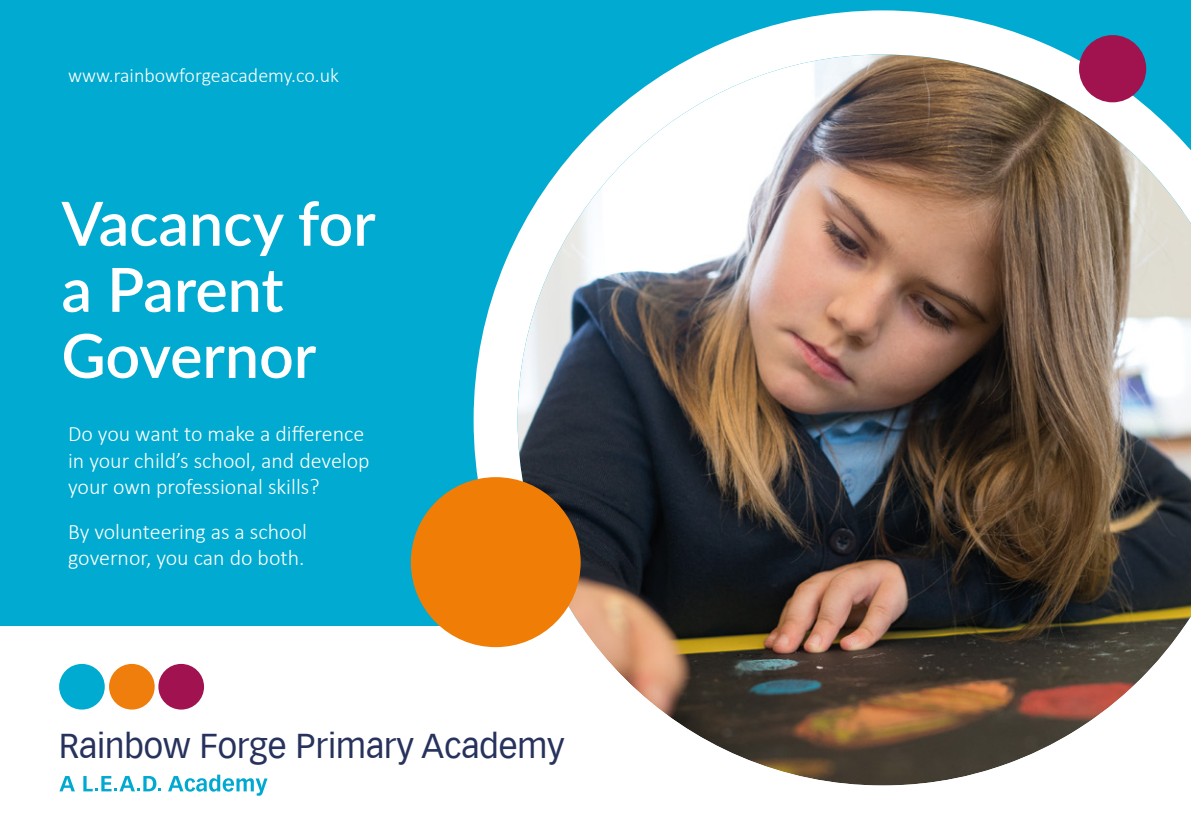
<style>
.page{position:relative;width:1191px;height:840px;background:#fff}
.page>*{position:absolute;margin:0;border:0;box-sizing:border-box;transform-origin:0 0}
.t1{font:600 60.8px/66px "Lato";color:#fff}
.t2{font:33.6px "Vectora LH";color:#27325d}
.t3{font:300 22px/26.4px "Calibri";color:#fff}
.t4{font:300 20px "Calibri";color:#fff}
</style>
<div class="page">
<div style="left:0;top:0;width:1191px;height:625px;background:#00aad0"></div>
<img style="left:473px;top:10px;width:718px;height:776px">
<div style="left:1079px;top:35px;width:67px;height:67px;background:#a0134f;border-radius:50%"></div>
<div style="left:411px;top:477px;width:169px;height:169px;background:#f07d05;border-radius:50%"></div>
<div style="left:59px;top:663px;width:46px;height:46px;background:#00abd2;border-radius:50%"></div>
<div style="left:109px;top:663px;width:46px;height:46px;background:#f07e0c;border-radius:50%"></div>
<div style="left:158px;top:663px;width:46px;height:46px;background:#a11350;border-radius:50%"></div>
<svg style="left:59px;top:776px;width:16px;height:15px"></svg>
<svg style="left:83px;top:776px;width:78px;height:15px"></svg>
<svg style="left:168px;top:774px;width:99px;height:21px"></svg>
<p class="t4" style="left:68px;top:68px;width:272px">www.rainbowforgeacademy.co.uk</p>
<h1 class="t1" style="left:61px;top:195px;width:316px">Vacancy for a Parent<br>Governor</h1>
<p class="t3" style="left:68px;top:419px;width:303px">Do you want to make a difference in your child’s school, and develop your own professional skills?</p>
<p class="t3" style="left:68px;top:519px;width:240px">By volunteering as a school governor, you can do both.</p>
<h2 class="t2" style="left:59px;top:731px;width:507px">Rainbow Forge Primary Academy</h2>
</div>
